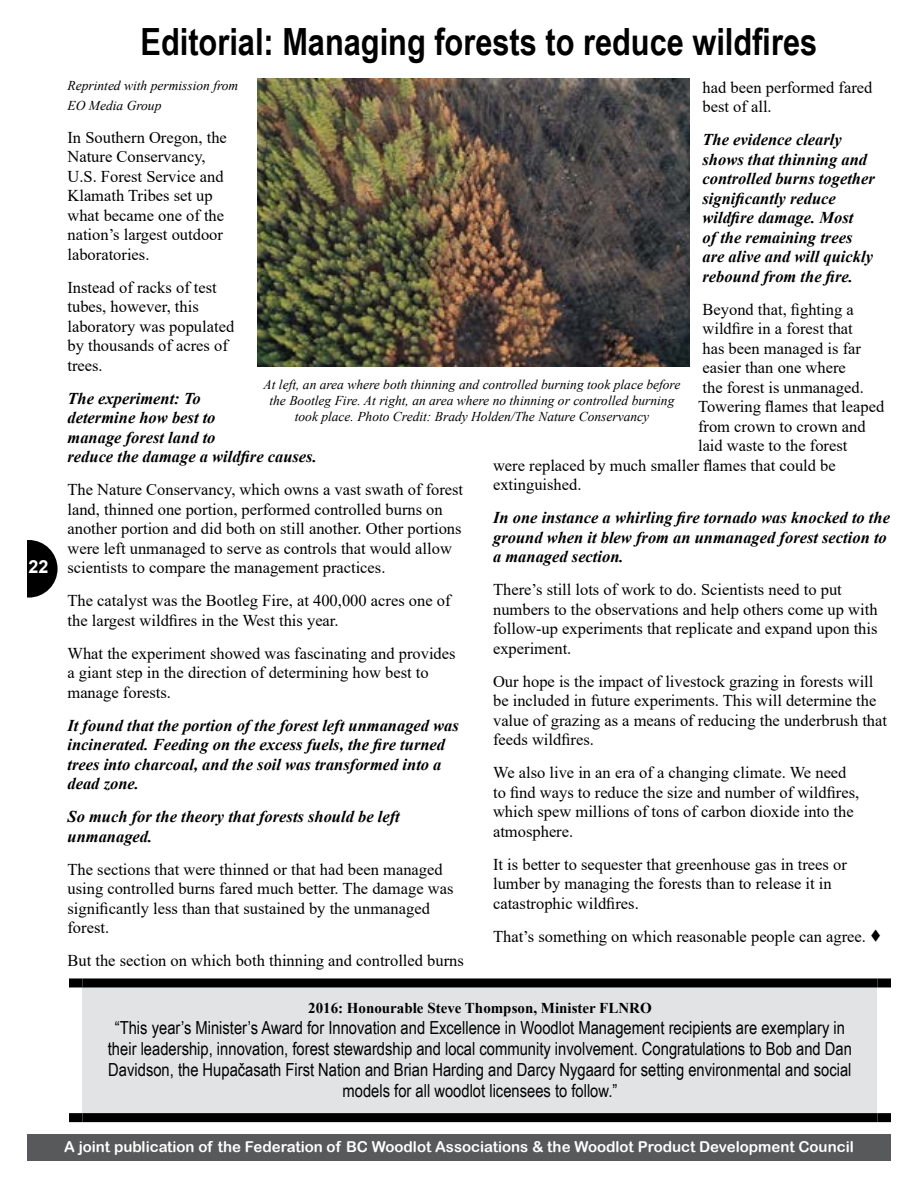
<style>
.page{position:relative;width:918px;height:1188px;background:#fff}
.page>*{position:absolute;margin:0;border:0;box-sizing:border-box;transform-origin:0 0}
.t1{font:700 37.5px "Arial Narrow";color:#000}
.t2{font:18px/21px "Arial Narrow";color:#000;text-align:center}
.t3{font:700 18px "Arial";color:#fff}
.t4{font:16.5px/19.5px "Times New Roman";color:#000}
.t5{font:italic 700 16.5px/19.5px "Times New Roman";color:#000}
.t6{font:15px "Arial Rounded MT Bold";color:#fff}
.t7{font:700 15px "Times New Roman";color:#000}
.t8{font:italic 13.5px/16.2px "Times New Roman";color:#000}
</style>
<div class="page">
<div style="left:27px;top:1134px;width:864px;height:27px;background:#58595b"></div>
<div style="left:0;top:540px;width:58px;height:58px;background:#000;border-radius:50%"></div>
<div style="left:0;top:504px;width:27px;height:134px;background:#fff"></div>
<img style="left:257px;top:78px;width:432px;height:288px">
<div style="left:82px;top:983px;width:796px;height:135px;background:#e2e3e4"></div>
<div style="left:69px;top:978px;width:13px;height:9px;background:#000"></div>
<div style="left:82px;top:978px;width:796px;height:9px;background:#000"></div>
<div style="left:878px;top:978px;width:13px;height:9px;background:#000"></div>
<div style="left:69px;top:1113px;width:13px;height:9px;background:#000"></div>
<div style="left:82px;top:1113px;width:796px;height:9px;background:#000"></div>
<div style="left:878px;top:1113px;width:13px;height:9px;background:#000"></div>
<p class="t3" style="left:28px;top:554px;width:22px">22</p>
<h1 class="t1" style="left:141px;top:13px;width:678px">Editorial: Managing forests to reduce wildfires</h1>
<p class="t8" style="left:68px;top:76px;width:172px;line-height:19.5px">Reprinted with permission from<br>EO Media Group</p>
<p class="t4" style="left:68px;top:127px;width:161px">In Southern Oregon, the<br>Nature Conservancy,<br>U.S. Forest Service and<br>Klamath Tribes set up what became one of the nation’s largest outdoor laboratories.</p>
<p class="t4" style="left:68px;top:277px;width:168px">Instead of racks of test tubes, however, this laboratory was populated by thousands of acres of trees.</p>
<p class="t5" style="left:68px;top:388px;width:251px">The experiment: To<br>determine how best to<br>manage forest land to<br>reduce the damage a wildfire causes.</p>
<p class="t4" style="left:68px;top:480px;width:397px">The Nature Conservancy, which owns a vast swath of forest land, thinned one portion, performed controlled burns on another portion and did both on still another. Other portions were left unmanaged to serve as controls that would allow scientists to compare the management practices.</p>
<p class="t4" style="left:68px;top:591px;width:385px">The catalyst was the Bootleg Fire, at 400,000 acres one of the largest wildfires in the West this year.</p>
<p class="t4" style="left:68px;top:643px;width:390px">What the experiment showed was fascinating and provides a giant step in the direction of determining how best to manage forests.</p>
<p class="t5" style="left:68px;top:715px;width:393px">It found that the portion of the forest left unmanaged was incinerated. Feeding on the excess fuels, the fire turned trees into charcoal, and the soil was transformed into a dead zone.</p>
<p class="t5" style="left:68px;top:807px;width:334px">So much for the theory that forests should be left unmanaged.</p>
<p class="t4" style="left:68px;top:859px;width:387px">The sections that were thinned or that had been managed using controlled burns fared much better. The damage was significantly less than that sustained by the unmanaged forest.</p>
<p class="t4" style="left:68px;top:951px;width:398px">But the section on which both thinning and controlled burns</p>
<p class="t4" style="left:703px;top:77px;width:171px">had been performed fared best of all.</p>
<p class="t5" style="left:703px;top:129px;width:174px">The evidence clearly shows that thinning and controlled burns together significantly reduce wildfire damage. Most<br>of the remaining trees are alive and will quickly rebound from the fire.</p>
<p class="t4" style="left:703px;top:299px;width:153px">Beyond that, fighting a</p>
<p class="t4" style="left:703px;top:318px;width:152px">wildfire in a forest that</p>
<p class="t4" style="left:703px;top:338px;width:160px">has been managed is far</p>
<p class="t4" style="left:703px;top:357px;width:145px">easier than one where</p>
<p class="t4" style="left:703px;top:377px;width:163px">the forest is unmanaged.</p>
<p class="t4" style="left:698px;top:396px;width:188px">Towering flames that leaped</p>
<p class="t4" style="left:698px;top:416px;width:169px">from crown to crown and</p>
<p class="t4" style="left:698px;top:435px;width:151px">laid waste to the forest</p>
<p class="t4" style="left:493px;top:455px;width:344px">were replaced by much smaller flames that could be</p>
<p class="t4" style="left:493px;top:474px;width:90px">extinguished.</p>
<p class="t5" style="left:493px;top:507px;width:398px">In one instance a whirling fire tornado was knocked to the ground when it blew from an unmanaged forest section to a managed section.</p>
<p class="t4" style="left:493px;top:579px;width:386px">There’s still lots of work to do. Scientists need to put numbers to the observations and help others come up with follow-up experiments that replicate and expand upon this experiment.</p>
<p class="t4" style="left:493px;top:671px;width:396px">Our hope is the impact of livestock grazing in forests will be included in future experiments. This will determine the value of grazing as a means of reducing the underbrush that feeds wildfires.</p>
<p class="t4" style="left:493px;top:762px;width:368px">We also live in an era of a changing climate. We need to find ways to reduce the size and number of wildfires, which spew millions of tons of carbon dioxide into the atmosphere.</p>
<p class="t4" style="left:493px;top:854px;width:355px">It is better to sequester that greenhouse gas in trees or lumber by managing the forests than to release it in catastrophic wildfires.</p>
<p class="t4" style="left:493px;top:926px;width:390px">That’s something on which reasonable people can agree. ▼</p>
<p class="t8" style="left:264px;top:376px;width:418px;text-align:center">At left, an area where both thinning and controlled burning took place before the Bootleg Fire. At right, an area where no thinning or controlled burning took place. Photo Credit: Brady Holden/The Nature Conservancy</p>
<p class="t7" style="left:308px;top:998px;width:345px">2016: Honourable Steve Thompson, Minister FLNRO</p>
<p class="t2" style="left:108px;top:1017px;width:746px">“This year’s Minister’s Award for Innovation and Excellence in Woodlot Management recipients are exemplary in their leadership, innovation, forest stewardship and local community involvement. Congratulations to Bob and Dan Davidson, the Hupačasath First Nation and Brian Harding and Darcy Nygaard for setting environmental and social models for all woodlot licensees to follow.”</p>
<p class="t6" style="left:64px;top:1138px;width:791px">A joint publication of the Federation of BC Woodlot Associations &amp; the Woodlot Product Development Council</p>
</div>
